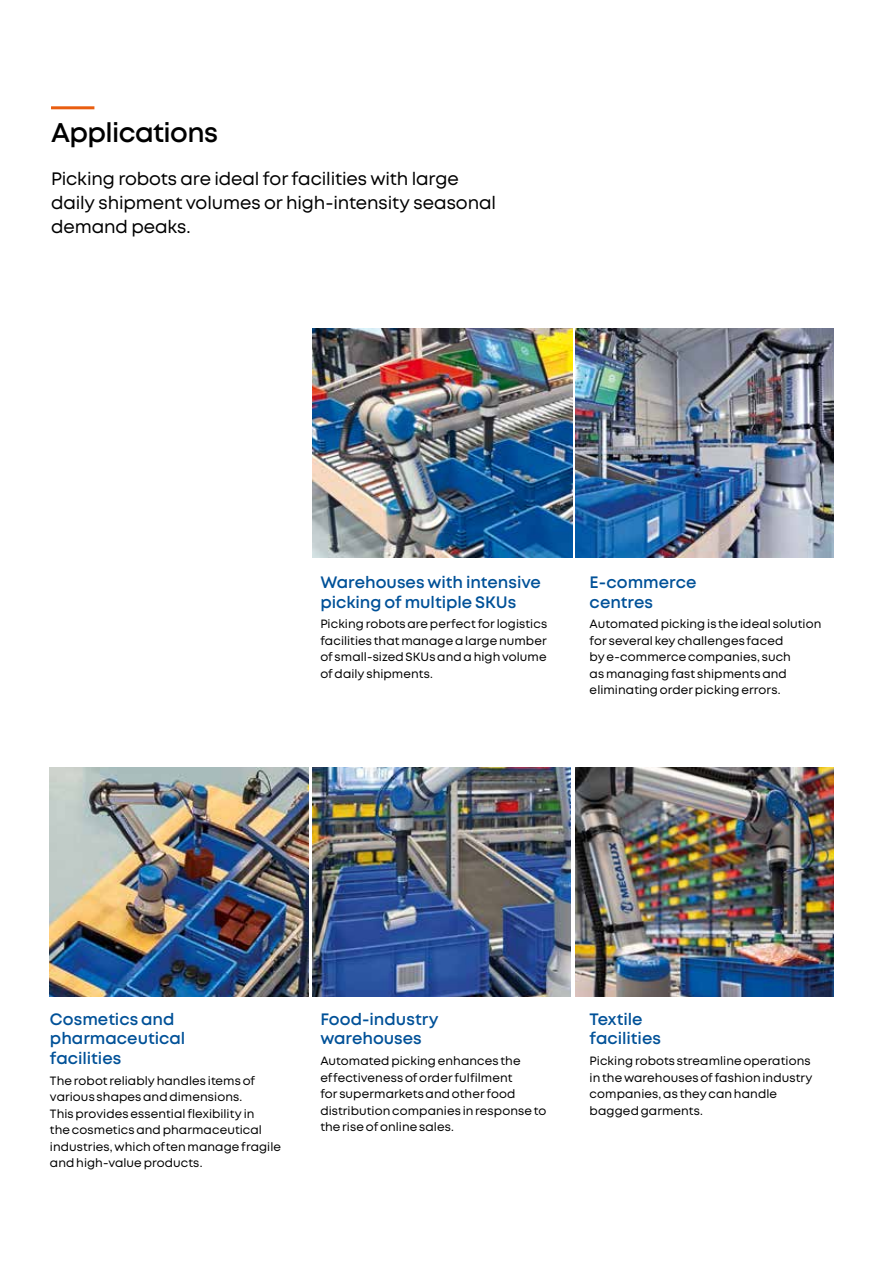
<style>
.page{position:relative;width:893px;height:1263px;background:#fff}
.page>*{position:absolute;margin:0;border:0;box-sizing:border-box;transform-origin:0 0}
.t1{font:600 27px "Mont";letter-spacing:-.02em;color:#000}
.t2{font:18px/24px "Mont";letter-spacing:-.005em;color:#000}
.t3{font:600 16.5px/19.5px "Mont";color:#005198}
.t4{font:12px/16.5px "Mont";letter-spacing:.005em;color:#000}
</style>
<div class="page">
<hr style="left:51px;top:106px;width:43px;height:3px;background:#e95d0f">
<img style="left:575px;top:328px;width:258px;height:230px">
<img style="left:313px;top:328px;width:259px;height:230px">
<img style="left:575px;top:767px;width:258px;height:230px">
<img style="left:313px;top:767px;width:258px;height:230px">
<img style="left:50px;top:767px;width:258px;height:230px">
<h1 class="t1" style="left:51px;top:115px;width:169px">Applications</h1>
<h2 class="t2" style="left:51px;top:167px;width:447px">Picking robots are ideal for facilities with large daily shipment volumes or high-intensity seasonal demand peaks.</h2>
<h3 class="t3" style="left:320px;top:573px;width:222px">Warehouses with intensive picking of multiple SKUs</h3>
<p class="t4" style="left:320px;top:616px;width:228px;text-align:justify">Picking robots are perfect for logistics facilities that manage a large number of small-sized SKUs and a high volume of daily shipments.</p>
<h3 class="t3" style="left:590px;top:573px;width:108px">E-commerce centres</h3>
<p class="t4" style="left:590px;top:616px;width:233px">Automated picking is the ideal solution for several key challenges faced<br>by e-commerce companies, such<br>as managing fast shipments and eliminating order picking errors.</p>
<h3 class="t3" style="left:50px;top:1009px;width:137px">Cosmetics and pharmaceutical facilities</h3>
<p class="t4" style="left:50px;top:1072px;width:233px">The robot reliably handles items of various shapes and dimensions.<br>This provides essential flexibility in<br>the cosmetics and pharmaceutical industries, which often manage fragile and high-value products.</p>
<h3 class="t3" style="left:320px;top:1009px;width:120px">Food-industry warehouses</h3>
<p class="t4" style="left:320px;top:1053px;width:228px">Automated picking enhances the effectiveness of order fulfilment<br>for supermarkets and other food distribution companies in response to the rise of online sales.</p>
<h3 class="t3" style="left:590px;top:1009px;width:73px">Textile facilities</h3>
<p class="t4" style="left:590px;top:1053px;width:224px">Picking robots streamline operations in the warehouses of fashion industry companies, as they can handle bagged garments.</p>
</div>
